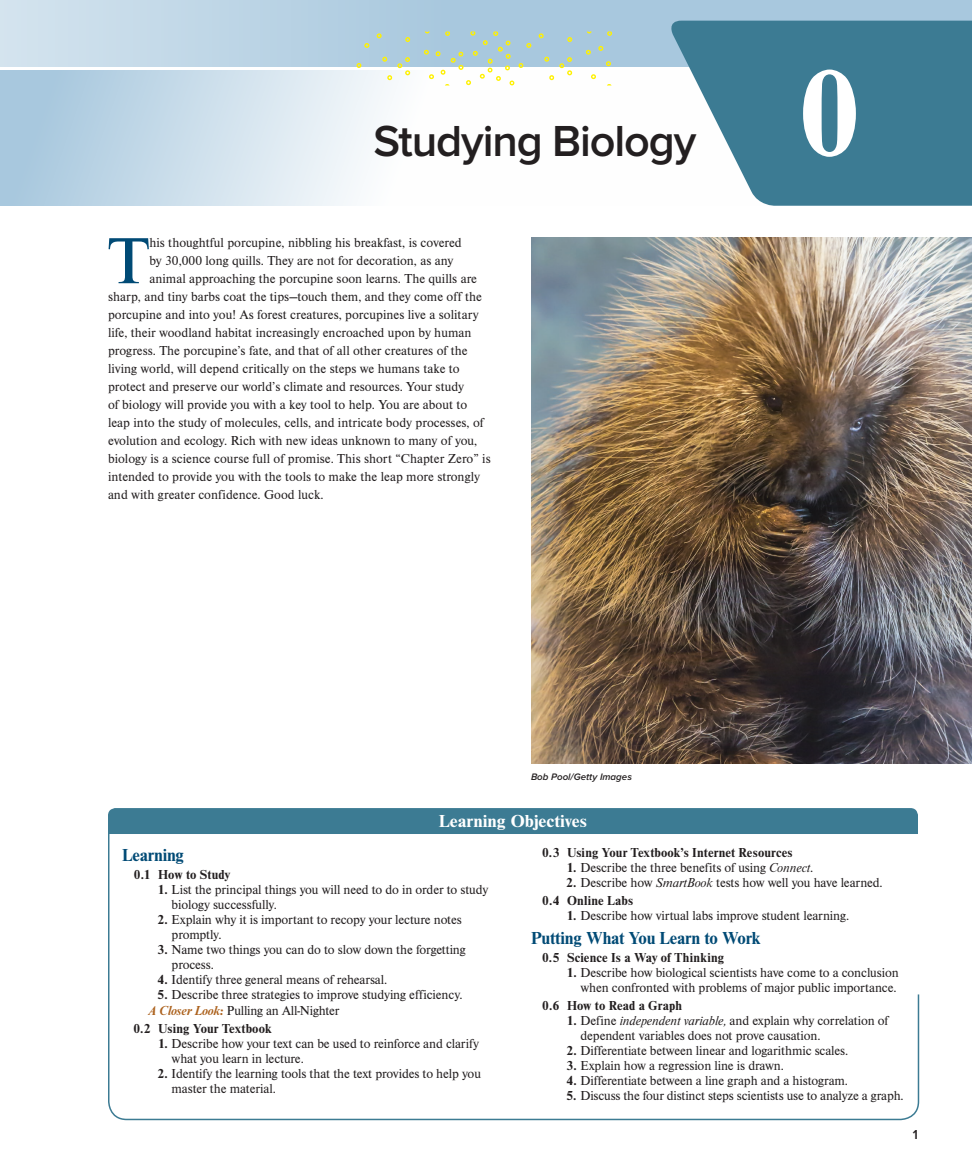
<style>
.page{position:relative;width:972px;height:1175px;background:#fff}
.page>*{position:absolute;margin:0;border:0;box-sizing:border-box;transform-origin:0 0}
.bch_nm{font:700 127.05px "Nimbus Rom DOT";color:#fff}
.bchfg_ct{font:67.5px "Nimbus Rom DOT";color:#004a75;scale:1.05 1}
.bch_ttr{font:600 45px "Proxima Nova";letter-spacing:-.025em;color:#231f20}
.bopto_tx_st{font:700 18px "Nimbus Rom DOT";letter-spacing:-.01em;color:#004a75}
.bopto_tt{font:700 18px "Nimbus Rom DOT";color:#fff;scale:1.06 1}
.bopto_tx_second_leve{font:13.5px/15px "Nimbus Rom DOT";letter-spacing:-.01em;color:#231f20}
.bchfg_ct-2{font:13.5px "Nimbus Rom DOT";color:#231f20}
.bopto_tx{font:700 13.5px "Nimbus Rom DOT";letter-spacing:.01em;color:#231f20}
.bopto_tx_b{font:13.5px "Nimbus Rom DOT";letter-spacing:-.015em;color:#231f20}
.t1{font:600 13.5px "Proxima Nova";color:#231f20}
.bch_fgso{font:italic 600 9.75px "Proxima Nova";color:#231f20}
.s1{font-weight:700}
.s2{font-weight:700;font-style:italic;color:#ac621e}
.s3{font-style:italic}
</style>
<div class="page">
<div style="left:0;top:0;width:972px;height:67px;background:linear-gradient(to right,#c9dcea,#99bed7)"></div>
<svg style="left:0;top:70px;width:612px;height:136px"></svg>
<svg style="left:666px;top:21px;width:306px;height:185px;background:#598ea3"></svg>
<div style="left:108px;top:808px;width:810px;height:19px;background:#3c7b93"></div>
<svg style="left:108px;top:827px;width:812px;height:293px"></svg>
<img style="left:531px;top:237px;width:441px;height:526px">
<svg style="left:382px;top:57px;width:28px;height:23px"></svg>
<svg style="left:405px;top:37px;width:5px;height:5px"></svg>
<svg style="left:357px;top:63px;width:4px;height:5px"></svg>
<svg style="left:364px;top:43px;width:5px;height:5px"></svg>
<svg style="left:377px;top:33px;width:5px;height:5px"></svg>
<svg style="left:544px;top:57px;width:28px;height:23px"></svg>
<svg style="left:567px;top:37px;width:5px;height:5px"></svg>
<svg style="left:539px;top:33px;width:5px;height:5px"></svg>
<svg style="left:586px;top:50px;width:5px;height:5px"></svg>
<svg style="left:607px;top:32px;width:5px;height:4px"></svg>
<svg style="left:591px;top:74px;width:5px;height:5px"></svg>
<svg style="left:598px;top:46px;width:5px;height:5px"></svg>
<svg style="left:606px;top:61px;width:5px;height:5px"></svg>
<svg style="left:424px;top:32px;width:107px;height:53px"></svg>
<p class="bch_ttr" style="left:374px;top:115px;width:325px">Studying Biology</p>
<p class="bchfg_ct" style="left:108px;top:224px;width:41px">T</p>
<p class="bchfg_ct-2" style="left:149px;top:235px;width:314px">his thoughtful porcupine, nibbling his breakfast, is covered</p>
<p class="bchfg_ct-2" style="left:149px;top:253px;width:306px">by 30,000 long quills. They are not for decoration, as any</p>
<p class="bchfg_ct-2" style="left:149px;top:271px;width:329px">animal approaching the porcupine soon learns. The quills are</p>
<p class="bchfg_ct-2" style="left:108px;top:289px;width:376px">sharp, and tiny barbs coat the tips—touch them, and they come off the</p>
<p class="bchfg_ct-2" style="left:108px;top:307px;width:372px">porcupine and into you! As forest creatures, porcupines live a solitary</p>
<p class="bchfg_ct-2" style="left:108px;top:325px;width:365px">life, their woodland habitat increasingly encroached upon by human</p>
<p class="bchfg_ct-2" style="left:108px;top:343px;width:361px">progress. The porcupine’s fate, and that of all other creatures of the</p>
<p class="bchfg_ct-2" style="left:108px;top:361px;width:353px">living world, will depend critically on the steps we humans take to</p>
<p class="bchfg_ct-2" style="left:108px;top:379px;width:358px">protect and preserve our world’s climate and resources. Your study</p>
<p class="bchfg_ct-2" style="left:108px;top:397px;width:361px">of biology will provide you with a key tool to help. You are about to</p>
<p class="bchfg_ct-2" style="left:108px;top:415px;width:377px">leap into the study of molecules, cells, and intricate body processes, of</p>
<p class="bchfg_ct-2" style="left:108px;top:433px;width:371px">evolution and ecology. Rich with new ideas unknown to many of you,</p>
<p class="bchfg_ct-2" style="left:108px;top:451px;width:384px">biology is a science course full of promise. This short “Chapter Zero” is</p>
<p class="bchfg_ct-2" style="left:108px;top:469px;width:374px">intended to provide you with the tools to make the leap more strongly</p>
<p class="bchfg_ct-2" style="left:108px;top:487px;width:217px">and with greater confidence. Good luck.</p>
<p class="bch_nm" style="left:798px;top:45px;width:65px">0</p>
<p class="bch_fgso" style="left:531px;top:771px;width:103px">Bob Pool/Getty Images</p>
<p class="bopto_tt" style="left:439px;top:811px;width:141px">Learning Objectives</p>
<p class="bopto_tx_st" style="left:122px;top:845px;width:64px">Learning</p>
<p class="bopto_tx" style="left:134px;top:867px;width:98px">0.1 How to Study</p>
<p class="bopto_tx_second_leve" style="left:172px;top:882px;width:318px;text-indent:-14px"><span class="s1">1.</span> List the principal things you will need to do in order to study biology successfully.</p>
<p class="bopto_tx_second_leve" style="left:172px;top:912px;width:292px;text-indent:-14px"><span class="s1">2.</span> Explain why it is important to recopy your lecture notes promptly.</p>
<p class="bopto_tx_second_leve" style="left:172px;top:942px;width:296px;text-indent:-14px"><span class="s1">3.</span> Name two things you can do to slow down the forgetting process.</p>
<p class="bopto_tx_second_leve" style="left:158px;top:972px;width:231px"><span class="s1">4.</span> Identify three general means of rehearsal.</p>
<p class="bopto_tx_second_leve" style="left:158px;top:987px;width:307px"><span class="s1">5.</span> Describe three strategies to improve studying efficiency.</p>
<p class="bopto_tx_b" style="left:149px;top:1003px;width:192px"><span class="s2">A Closer Look:</span> Pulling an All-Nighter</p>
<p class="bopto_tx" style="left:133px;top:1021px;width:140px">0.2 Using Your Textbook</p>
<p class="bopto_tx_second_leve" style="left:172px;top:1036px;width:309px;text-indent:-14px"><span class="s1">1.</span> Describe how your text can be used to reinforce and clarify what you learn in lecture.</p>
<p class="bopto_tx_second_leve" style="left:172px;top:1066px;width:311px;text-indent:-14px"><span class="s1">2.</span> Identify the learning tools that the text provides to help you master the material.</p>
<p class="bopto_tx" style="left:542px;top:845px;width:252px">0.3 Using Your Textbook’s Internet Resources</p>
<p class="bopto_tx_second_leve" style="left:567px;top:860px;width:248px"><span class="s1">1.</span> Describe the three benefits of using <span class="s3">Connect</span>.</p>
<p class="bopto_tx_second_leve" style="left:566px;top:875px;width:318px"><span class="s1">2.</span> Describe how <span class="s3">SmartBook</span> tests how well you have learned.</p>
<p class="bopto_tx" style="left:542px;top:893px;width:92px">0.4 Online Labs</p>
<p class="bopto_tx_second_leve" style="left:567px;top:908px;width:284px"><span class="s1">1.</span> Describe how virtual labs improve student learning.</p>
<p class="bopto_tx_st" style="left:531px;top:928px;width:231px">Putting What You Learn to Work</p>
<p class="bopto_tx" style="left:542px;top:950px;width:184px">0.5 Science Is a Way of Thinking</p>
<p class="bopto_tx_second_leve" style="left:567px;top:965px;width:333px;text-align:right"><span class="s1">1.</span> Describe how biological scientists have come to a conclusion when confronted with problems of major public importance.</p>
<p class="bopto_tx" style="left:542px;top:998px;width:141px">0.6 How to Read a Graph</p>
<p class="bopto_tx_second_leve" style="left:580px;top:1013px;width:310px;text-indent:-14px"><span class="s1">1.</span> Define <span class="s3">independent variable,</span> and explain why correlation of dependent variables does not prove causation.</p>
<p class="bopto_tx_second_leve" style="left:566px;top:1043px;width:283px"><span class="s1">2.</span> Differentiate between linear and logarithmic scales.</p>
<p class="bopto_tx_second_leve" style="left:566px;top:1058px;width:219px"><span class="s1">3.</span> Explain how a regression line is drawn.</p>
<p class="bopto_tx_second_leve" style="left:566px;top:1073px;width:283px"><span class="s1">4.</span> Differentiate between a line graph and a histogram.</p>
<p class="bopto_tx_second_leve" style="left:566px;top:1088px;width:339px"><span class="s1">5.</span> Discuss the four distinct steps scientists use to analyze a graph.</p>
<p class="t1" style="left:913px;top:1126px;width:7px">1</p>
</div>
